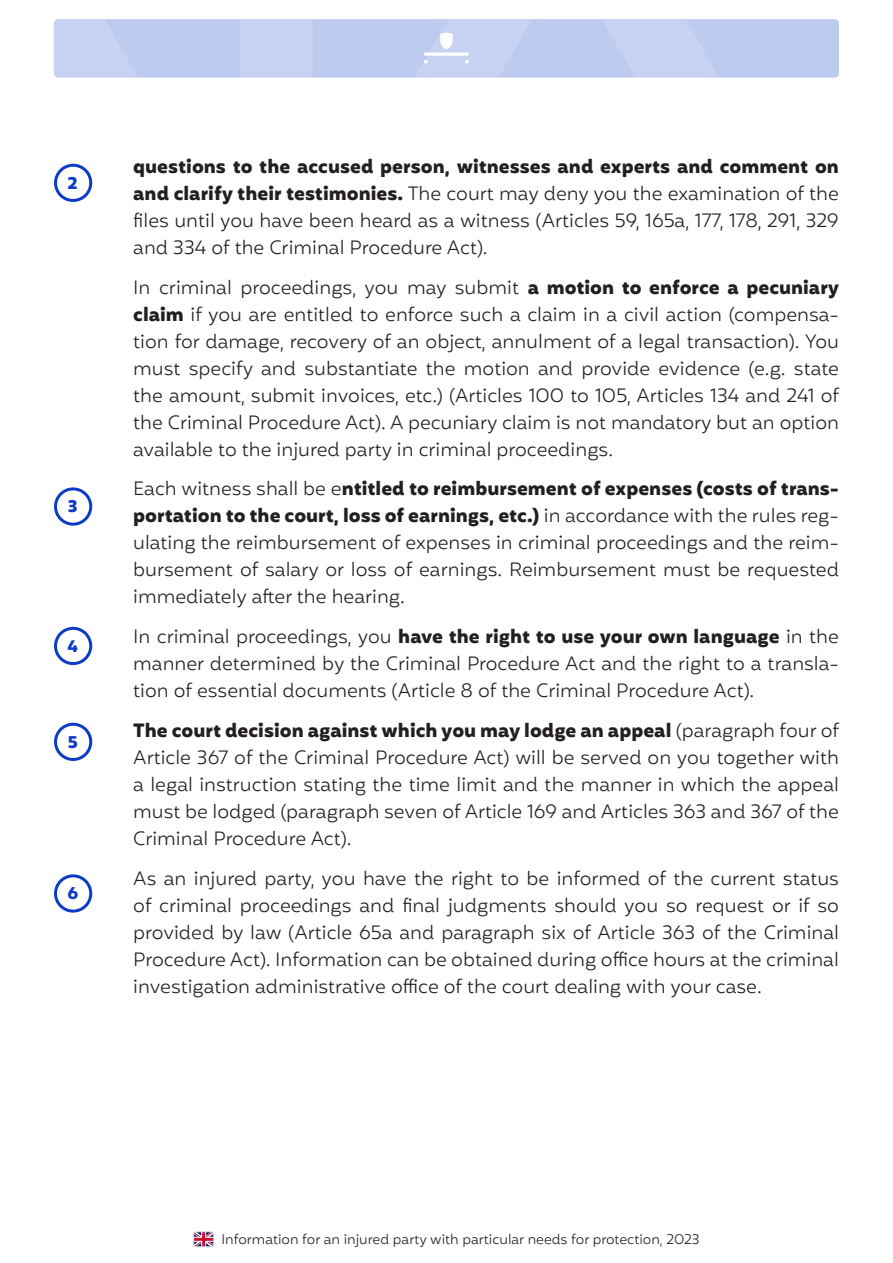
<style>
.page{position:relative;width:893px;height:1263px;background:#fff}
.page>*{position:absolute;margin:0;border:0;box-sizing:border-box;transform-origin:0 0}
.Besedilo{font:300 18.75px/27px "Mohr";color:#231f20;text-align:justify}
.Bulet_-_številke{font:700 16.5px "Mohr";color:#0c3cc7}
.t1{font:300 13.5px "Mohr";color:#231f20}
.s1{font-weight:700}
</style>
<div class="page">
<div style="left:54px;top:19px;width:785px;height:59px;background:#becbf0;border-radius:4px"></div>
<svg style="left:54px;top:19px;width:694px;height:59px"></svg>
<svg style="left:195px;top:1233px;width:17px;height:12px"></svg>
<div style="left:193px;top:1231px;width:21px;height:16px;border:1px solid #d1d2d4;border-radius:3px"></div>
<div style="left:54px;top:164px;width:38px;height:38px;border:3px solid #0c3cc7;border-radius:50%"></div>
<div style="left:54px;top:487px;width:38px;height:39px;border:3px solid #0c3cc7;border-radius:50%"></div>
<div style="left:54px;top:627px;width:38px;height:38px;border:3px solid #0c3cc7;border-radius:50%"></div>
<div style="left:54px;top:723px;width:38px;height:38px;border:3px solid #0c3cc7;border-radius:50%"></div>
<div style="left:54px;top:874px;width:38px;height:38px;border:3px solid #0c3cc7;border-radius:50%"></div>
<p class="Bulet_-_številke" style="left:68px;top:173px;width:12px">2</p>
<p class="Bulet_-_številke" style="left:68px;top:497px;width:11px">3</p>
<p class="Bulet_-_številke" style="left:68px;top:636px;width:12px">4</p>
<p class="Bulet_-_številke" style="left:68px;top:732px;width:12px">5</p>
<p class="Bulet_-_številke" style="left:67px;top:884px;width:12px">6</p>
<p class="Besedilo" style="left:133px;top:155px;width:707px"><span class="s1">questions to the accused person, witnesses and experts and comment on and clarify their testimonies.</span> The court may deny you the examination of the files until you have been heard as a witness (Articles 59, 165a, 177, 178, 291, 329 and 334 of the Criminal Procedure Act).</p>
<p class="Besedilo" style="left:133px;top:275px;width:708px">In criminal proceedings, you may submit <span class="s1">a motion to enforce a pecuniary claim</span> if you are entitled to enforce such a claim in a civil action (compensa&shy;tion for damage, recovery of an object, annulment of a legal transaction). You must specify and substantiate the motion and provide evidence (e.g. state the amount, submit invoices, etc.) (Articles 100 to 105, Articles 134 and 241 of the Criminal Procedure Act). A pecuniary claim is not mandatory but an option available to the injured party in criminal proceedings.</p>
<p class="Besedilo" style="left:133px;top:477px;width:707px">Each witness shall be e<span class="s1">ntitled to reimbursement of expenses (costs of trans&shy;portation to the court, loss of earnings, etc.)</span> in accordance with the rules reg&shy;ulating the reimbursement of expenses in criminal proceedings and the reim&shy;bursement of salary or loss of earnings. Reimbursement must be requested immediately after the hearing.</p>
<p class="Besedilo" style="left:133px;top:625px;width:707px">In criminal proceedings, you <span class="s1">have the right to use your own language</span> in the manner determined by the Criminal Procedure Act and the right to a transla&shy;tion of essential documents (Article 8 of the Criminal Procedure Act).</p>
<p class="Besedilo" style="left:133px;top:719px;width:708px"><span class="s1">The court decision against which you may lodge an appeal</span> (paragraph four of Article 367 of the Criminal Procedure Act) will be served on you together with a legal instruction stating the time limit and the manner in which the appeal must be lodged (paragraph seven of Article 169 and Articles 363 and 367 of the Criminal Procedure Act).</p>
<p class="Besedilo" style="left:133px;top:866px;width:707px">As an injured party, you have the right to be informed of the current status of criminal proceedings and final judgments should you so request or if so provided by law (Article 65a and paragraph six of Article 363 of the Criminal Procedure Act). Information can be obtained during office hours at the criminal investigation administrative office of the court dealing with your case.</p>
<p class="t1" style="left:221px;top:1230px;width:480px">Information for an injured party with particular needs for protection, 2023</p>
</div>
